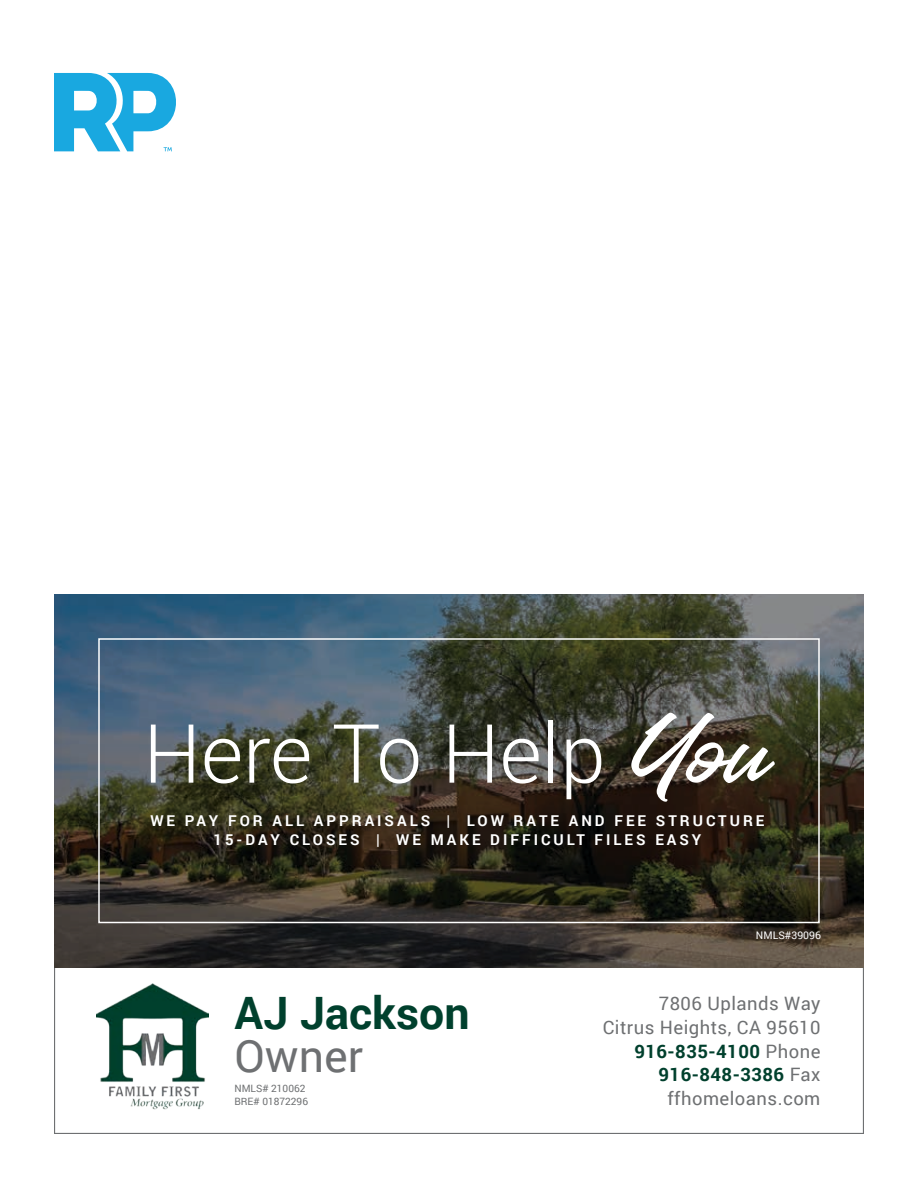
<style>
.page{position:relative;width:918px;height:1188px;background:#fff}
.page>*{position:absolute;margin:0;border:0;box-sizing:border-box;transform-origin:0 0}
.t1{font:300 81.75px "Roboto";color:#fff}
.t2{font:700 44.7px "Roboto";color:#00402d}
.t3{font:44.7px "Roboto";color:#6e7072}
.t4{font:18.45px/23.7px "Roboto";letter-spacing:.025em;color:#6e7072;text-align:right}
.t5{font:700 15px/19.2px "Roboto";letter-spacing:.2em;color:#fff;text-align:center}
.t6{font:10.5px "Roboto";color:#fff}
.t7{font:10.2px/12.8px "Roboto";color:#6e7072}
.s1{font-family:"Hangbird";font-weight:400;font-size:94.65px}
.s2{font-weight:700;color:#00402d}
</style>
<div class="page">
<svg style="left:54px;top:73px;width:122px;height:78px"></svg>
<svg style="left:54px;top:968px;width:810px;height:166px"></svg>
<svg style="left:54px;top:594px;width:810px;height:374px;background:#3b3f39"></svg>
<div style="left:98px;top:638px;width:722px;height:285px;border:2px solid #fff"></div>
<h1 class="t1" style="left:143px;top:697px;width:620px">Here To Help <span class="s1">You</span></h1>
<p class="t5" style="left:150px;top:810px;width:616px">WE PAY FOR ALL APPRAISALS | LOW RATE AND FEE STRUCTURE<br>15-DAY CLOSES | WE MAKE DIFFICULT FILES EASY</p>
<h2 class="t2" style="left:234px;top:981px;width:237px">AJ Jackson</h2>
<h2 class="t3" style="left:234px;top:1025px;width:130px">Owner</h2>
<p class="t7" style="left:234px;top:1082px;width:75px">NMLS# 210062<br>BRE# 01872296</p>
<p class="t6" style="left:756px;top:928px;width:67px">NMLS#39096</p>
<p class="t4" style="left:603px;top:991px;width:219px">7806 Uplands Way<br>Citrus Heights, CA 95610<br><span class="s2">916-835-4100</span> Phone<br><span class="s2">916-848-3386</span> Fax ffhomeloans.com</p>
</div>
